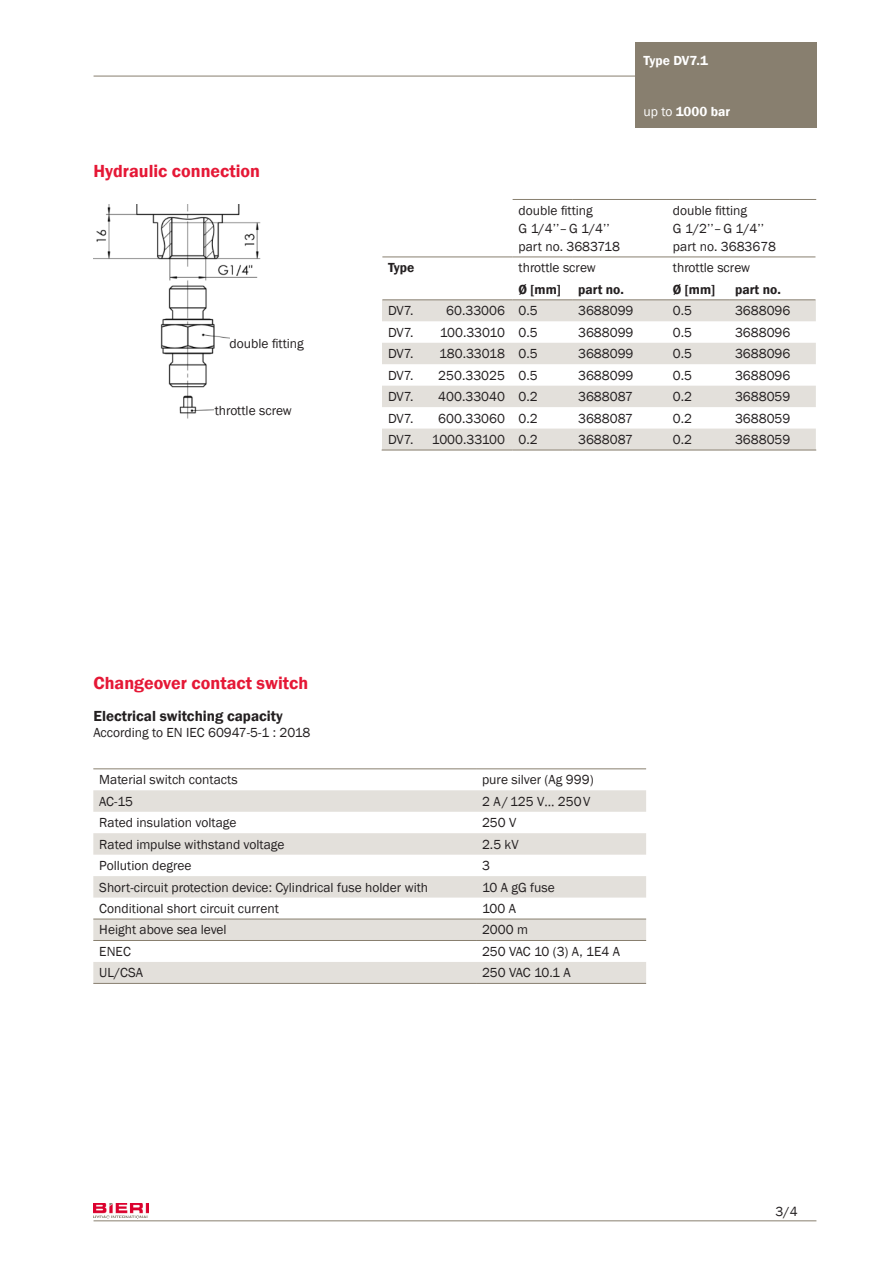
<style>
.page{position:relative;width:893px;height:1263px;background:#fff}
.page>*{position:absolute;margin:0;border:0;box-sizing:border-box;transform-origin:0 0}
._05_Untertitel{font:600 18px "Franklin Gothic";color:#e51836}
._05_Untertitel-2{font:600 15px "Franklin Gothic";color:#231f20}
._07_Grundtext{font:13.5px "Franklin Gothic";color:#231f20}
._11_Titel_Tabelle_Ti{font:13.5px "Franklin Gothic";color:#231f20}
._10_Titel_Tabelle{font:13.5px "Franklin Gothic";color:#231f20}
._07_Grundtext-2{font:600 13.5px "Franklin Gothic";color:#231f20}
._13_Untertitel_Kopfz{font:600 13.5px "Franklin Gothic";color:#fff}
._12_Titel_Kopfzeile{font:600 13.5px "Franklin Gothic";color:#fff}
.s1{font-weight:400}
</style>
<div class="page">
<hr style="left:94px;top:1220px;width:722px;height:1px;background:#887f6f">
<div style="left:635px;top:43px;width:181px;height:33px;background:#887f6f"></div>
<div style="left:635px;top:76px;width:181px;height:52px;background:#887f6f"></div>
<hr style="left:94px;top:76px;width:541px;height:1px;background:#887f6f">
<img style="left:94px;top:1203px;width:54px;height:16px">
<img style="left:94px;top:204px;width:167px;height:215px">
<div style="left:230px;top:329px;width:132px;height:28px;background:#fff"></div>
<div style="left:215px;top:393px;width:157px;height:33px;background:#fff"></div>
<svg style="left:382px;top:300px;width:434px;height:150px;fill:#e3e0db"></svg>
<hr style="left:382px;top:450px;width:131px;height:1px;background:#887f6f">
<hr style="left:513px;top:450px;width:59px;height:1px;background:#887f6f">
<hr style="left:572px;top:450px;width:95px;height:1px;background:#887f6f">
<hr style="left:667px;top:450px;width:62px;height:1px;background:#887f6f">
<hr style="left:729px;top:450px;width:87px;height:1px;background:#887f6f">
<hr style="left:513px;top:199px;width:59px;height:1px;background:#887f6f">
<hr style="left:572px;top:199px;width:95px;height:1px;background:#887f6f">
<hr style="left:667px;top:199px;width:62px;height:1px;background:#887f6f">
<hr style="left:729px;top:199px;width:87px;height:1px;background:#887f6f">
<hr style="left:513px;top:257px;width:59px;height:1px;background:#887f6f">
<hr style="left:572px;top:257px;width:95px;height:1px;background:#887f6f">
<hr style="left:667px;top:257px;width:62px;height:1px;background:#887f6f">
<hr style="left:729px;top:257px;width:86px;height:1px;background:#887f6f">
<hr style="left:382px;top:299px;width:131px;height:1px;background:#887f6f">
<hr style="left:513px;top:299px;width:59px;height:1px;background:#887f6f">
<hr style="left:572px;top:299px;width:95px;height:1px;background:#887f6f">
<hr style="left:667px;top:299px;width:62px;height:1px;background:#887f6f">
<hr style="left:729px;top:299px;width:86px;height:1px;background:#887f6f">
<hr style="left:382px;top:257px;width:131px;height:1px;background:#887f6f">
<svg style="left:93px;top:790px;width:553px;height:193px;fill:#e3e0db"></svg>
<hr style="left:93px;top:768px;width:383px;height:1px;background:#887f6f">
<hr style="left:476px;top:768px;width:170px;height:1px;background:#887f6f">
<hr style="left:93px;top:940px;width:383px;height:1px;background:#887f6f">
<hr style="left:476px;top:940px;width:170px;height:1px;background:#887f6f">
<hr style="left:93px;top:919px;width:383px;height:1px;background:#887f6f">
<hr style="left:476px;top:919px;width:170px;height:1px;background:#887f6f">
<hr style="left:93px;top:983px;width:383px;height:1px;background:#887f6f">
<hr style="left:476px;top:983px;width:170px;height:1px;background:#887f6f">
<p class="_05_Untertitel" style="left:94px;top:160px;width:168px">Hydraulic connection</p>
<p class="_07_Grundtext" style="left:230px;top:335px;width:76px">double fitting</p>
<p class="_07_Grundtext" style="left:215px;top:402px;width:79px">throttle screw</p>
<p class="_12_Titel_Kopfzeile" style="left:644px;top:52px;width:66px">Type DV7.1</p>
<p class="_13_Untertitel_Kopfz" style="left:644px;top:103px;width:88px"><span class="s1">up to</span> 1000 bar</p>
<p class="_07_Grundtext" style="left:519px;top:202px;width:76px">double fitting</p>
<p class="_07_Grundtext" style="left:519px;top:220px;width:93px">G 1/4’’–G 1/4’’</p>
<p class="_07_Grundtext" style="left:519px;top:238px;width:103px">part no. 3683718</p>
<p class="_07_Grundtext" style="left:673px;top:202px;width:76px">double fitting</p>
<p class="_07_Grundtext" style="left:673px;top:220px;width:93px">G 1/2’’–G 1/4’’</p>
<p class="_07_Grundtext" style="left:673px;top:238px;width:105px">part no. 3683678</p>
<p class="_07_Grundtext-2" style="left:388px;top:260px;width:28px">Type</p>
<p class="_07_Grundtext" style="left:519px;top:259px;width:79px">throttle screw</p>
<p class="_07_Grundtext" style="left:673px;top:259px;width:79px">throttle screw</p>
<p class="_07_Grundtext-2" style="left:519px;top:281px;width:44px">Ø [mm]</p>
<p class="_07_Grundtext-2" style="left:578px;top:281px;width:47px">part no.</p>
<p class="_07_Grundtext-2" style="left:673px;top:281px;width:44px">Ø [mm]</p>
<p class="_07_Grundtext-2" style="left:735px;top:281px;width:47px">part no.</p>
<p class="_07_Grundtext" style="left:388px;top:302px;width:27px">DV7.</p>
<p class="_07_Grundtext" style="left:446px;top:302px;width:60px">60.33006</p>
<p class="_07_Grundtext" style="left:519px;top:302px;width:21px">0.5</p>
<p class="_07_Grundtext" style="left:578px;top:302px;width:57px">3688099</p>
<p class="_07_Grundtext" style="left:673px;top:302px;width:21px">0.5</p>
<p class="_07_Grundtext" style="left:735px;top:302px;width:57px">3688096</p>
<p class="_07_Grundtext" style="left:388px;top:324px;width:27px">DV7.</p>
<p class="_07_Grundtext" style="left:440px;top:324px;width:67px">100.33010</p>
<p class="_07_Grundtext" style="left:519px;top:324px;width:21px">0.5</p>
<p class="_07_Grundtext" style="left:578px;top:324px;width:57px">3688099</p>
<p class="_07_Grundtext" style="left:673px;top:324px;width:21px">0.5</p>
<p class="_07_Grundtext" style="left:735px;top:324px;width:57px">3688096</p>
<p class="_07_Grundtext" style="left:388px;top:345px;width:27px">DV7.</p>
<p class="_07_Grundtext" style="left:439px;top:345px;width:68px">180.33018</p>
<p class="_07_Grundtext" style="left:519px;top:345px;width:21px">0.5</p>
<p class="_07_Grundtext" style="left:578px;top:345px;width:57px">3688099</p>
<p class="_07_Grundtext" style="left:673px;top:345px;width:21px">0.5</p>
<p class="_07_Grundtext" style="left:735px;top:345px;width:57px">3688096</p>
<p class="_07_Grundtext" style="left:388px;top:367px;width:27px">DV7.</p>
<p class="_07_Grundtext" style="left:438px;top:367px;width:68px">250.33025</p>
<p class="_07_Grundtext" style="left:519px;top:367px;width:21px">0.5</p>
<p class="_07_Grundtext" style="left:578px;top:367px;width:57px">3688099</p>
<p class="_07_Grundtext" style="left:673px;top:367px;width:21px">0.5</p>
<p class="_07_Grundtext" style="left:735px;top:367px;width:57px">3688096</p>
<p class="_07_Grundtext" style="left:388px;top:388px;width:27px">DV7.</p>
<p class="_07_Grundtext" style="left:438px;top:388px;width:68px">400.33040</p>
<p class="_07_Grundtext" style="left:519px;top:388px;width:21px">0.2</p>
<p class="_07_Grundtext" style="left:578px;top:388px;width:56px">3688087</p>
<p class="_07_Grundtext" style="left:673px;top:388px;width:21px">0.2</p>
<p class="_07_Grundtext" style="left:735px;top:388px;width:57px">3688059</p>
<p class="_07_Grundtext" style="left:388px;top:410px;width:27px">DV7.</p>
<p class="_07_Grundtext" style="left:438px;top:410px;width:68px">600.33060</p>
<p class="_07_Grundtext" style="left:519px;top:410px;width:21px">0.2</p>
<p class="_07_Grundtext" style="left:578px;top:410px;width:56px">3688087</p>
<p class="_07_Grundtext" style="left:673px;top:410px;width:21px">0.2</p>
<p class="_07_Grundtext" style="left:735px;top:410px;width:57px">3688059</p>
<p class="_07_Grundtext" style="left:388px;top:431px;width:27px">DV7.</p>
<p class="_07_Grundtext" style="left:432px;top:431px;width:75px">1000.33100</p>
<p class="_07_Grundtext" style="left:519px;top:431px;width:21px">0.2</p>
<p class="_07_Grundtext" style="left:578px;top:431px;width:56px">3688087</p>
<p class="_07_Grundtext" style="left:673px;top:431px;width:21px">0.2</p>
<p class="_07_Grundtext" style="left:735px;top:431px;width:57px">3688059</p>
<p class="_05_Untertitel" style="left:94px;top:672px;width:216px">Changeover contact switch</p>
<p class="_05_Untertitel-2" style="left:94px;top:707px;width:191px">Electrical switching capacity</p>
<p class="_10_Titel_Tabelle" style="left:94px;top:724px;width:218px">According to EN IEC 60947-5-1 : 2018</p>
<p class="_11_Titel_Tabelle_Ti" style="left:99px;top:771px;width:140px">Material switch contacts</p>
<p class="_11_Titel_Tabelle_Ti" style="left:482px;top:771px;width:113px">pure silver (Ag 999)</p>
<p class="_10_Titel_Tabelle" style="left:99px;top:793px;width:35px">AC-15</p>
<p class="_10_Titel_Tabelle" style="left:482px;top:793px;width:110px">2 A/125 V… 250V</p>
<p class="_11_Titel_Tabelle_Ti" style="left:99px;top:814px;width:139px">Rated insulation voltage</p>
<p class="_11_Titel_Tabelle_Ti" style="left:482px;top:814px;width:36px">250 V</p>
<p class="_11_Titel_Tabelle_Ti" style="left:99px;top:836px;width:187px">Rated impulse withstand voltage</p>
<p class="_11_Titel_Tabelle_Ti" style="left:482px;top:836px;width:38px">2.5 kV</p>
<p class="_11_Titel_Tabelle_Ti" style="left:99px;top:857px;width:94px">Pollution degree</p>
<p class="_11_Titel_Tabelle_Ti" style="left:482px;top:857px;width:9px">3</p>
<p class="_11_Titel_Tabelle_Ti" style="left:99px;top:879px;width:330px">Short-circuit protection device: Cylindrical fuse holder with</p>
<p class="_11_Titel_Tabelle_Ti" style="left:482px;top:879px;width:74px">10 A gG fuse</p>
<p class="_11_Titel_Tabelle_Ti" style="left:99px;top:900px;width:181px">Conditional short circuit current</p>
<p class="_11_Titel_Tabelle_Ti" style="left:482px;top:900px;width:35px">100 A</p>
<p class="_11_Titel_Tabelle_Ti" style="left:99px;top:921px;width:129px">Height above sea level</p>
<p class="_11_Titel_Tabelle_Ti" style="left:482px;top:921px;width:48px">2000 m</p>
<p class="_10_Titel_Tabelle" style="left:99px;top:943px;width:33px">ENEC</p>
<p class="_10_Titel_Tabelle" style="left:482px;top:943px;width:139px">250 VAC 10 (3) A, 1E4 A</p>
<p class="_11_Titel_Tabelle_Ti" style="left:99px;top:964px;width:45px">UL/CSA</p>
<p class="_11_Titel_Tabelle_Ti" style="left:482px;top:964px;width:90px">250 VAC 10.1 A</p>
<p class="_11_Titel_Tabelle_Ti" style="left:776px;top:1203px;width:23px">3/4</p>
</div>
